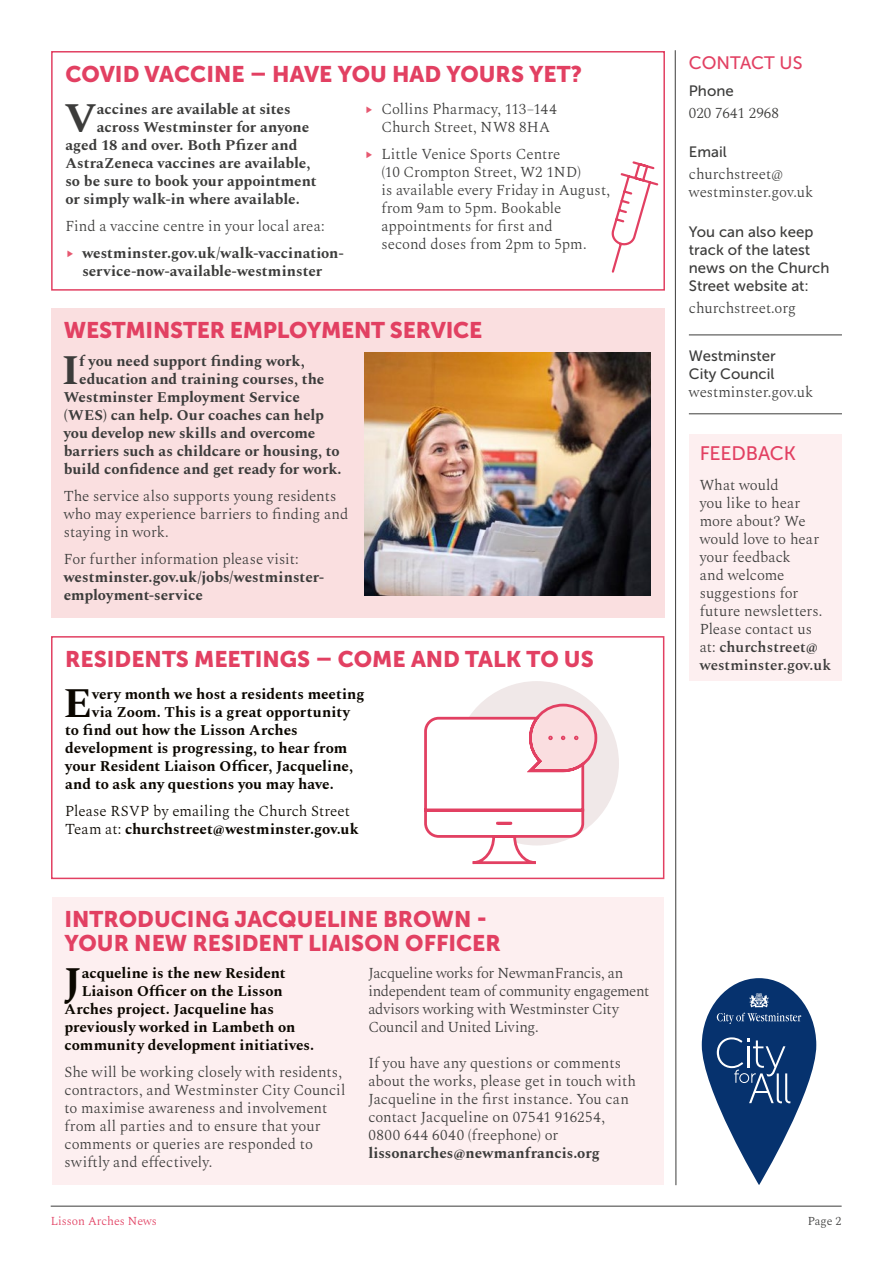
<style>
.page{position:relative;width:893px;height:1263px;background:#fff}
.page>*{position:absolute;margin:0;border:0;box-sizing:border-box;transform-origin:0 0}
.t1{font:700 42.3px "Spectral";color:#3c3c3b}
.t2{font:700 42.3px "Spectral";color:#0b0700}
.t3{font:22.5px/24px "Museo Sans 900";color:#e24062}
.t4{font:19.5px "Museo Sans 500";letter-spacing:-.01em;color:#e24062}
.t5{font:18px "Museo Sans 500";color:#e24062}
.t6{font:300 15px/18px "Spectral";color:#3c3c3b}
.t7{font:700 15px/18px "Spectral";color:#3c3c3b}
.t8{font:700 15px "Spectral";color:#0b0700}
.t9{font:300 15px/18px "Spectral";letter-spacing:-.025em;color:#3c3c3b}
.t10{font:15px/18px "Museo Sans 500";color:#3c3c3b}
.t11{font:300 15px/18px "Spectral";letter-spacing:.005em;color:#0b0700}
.t12{font:300 12px "Spectral";color:#e24062}
.t13{font:300 12px "Spectral";color:#3c3c3b}
.s1{color:#e65870}
.s2{font-weight:300}
.s3{font-weight:300;color:#e65870}
.s4{font-weight:700}
.s5{font-weight:600}
</style>
<div class="page">
<hr style="left:51px;top:1206px;width:791px;height:1px;background:#3c3c3b">
<svg style="left:702px;top:978px;width:114px;height:207px"></svg>
<svg style="left:675px;top:50px;width:1px;height:1135px"></svg>
<hr style="left:689px;top:335px;width:153px;height:1px;background:#3c3c3b">
<hr style="left:689px;top:414px;width:153px;height:1px;background:#3c3c3b">
<div style="left:51px;top:309px;width:613px;height:309px;background:#fadfe0"></div>
<div style="left:689px;top:434px;width:153px;height:247px;background:#fdeff0"></div>
<img style="left:364px;top:353px;width:287px;height:243px">
<div style="left:52px;top:897px;width:612px;height:288px;background:#fdeff0"></div>
<div style="left:51px;top:51px;width:614px;height:240px;border:2px solid #e24062"></div>
<svg style="left:611px;top:161px;width:48px;height:112px"></svg>
<div style="left:51px;top:636px;width:613px;height:243px;border:2px solid #e24062"></div>
<div style="left:455px;top:681px;width:164px;height:164px;background:#f0e8e8;border-radius:50%"></div>
<svg style="left:424px;top:702px;width:175px;height:163px"></svg>
<h2 class="t3" style="left:65px;top:62px;width:518px">COVID VACCINE – HAVE YOU HAD YOURS YET?</h2>
<h1 class="t1" style="left:65px;top:87px;width:34px">V</h1>
<p class="t7" style="left:97px;top:99px;width:195px">accines are available at sites</p>
<p class="t6" style="left:381px;top:99px;width:177px;text-indent:-17px"><span class="s1">֬</span> Collins Pharmacy, 113–144<br>Church Street, NW8 8HA</p>
<p class="t6" style="left:381px;top:144px;width:230px;text-indent:-17px"><span class="s1">֬</span> Little Venice Sports Centre<br>(10 Crompton Street, W2 1ND)<br>is available every Friday in August, from 9am to 5pm. Bookable appointments for first and<br>second doses from 2pm to 5pm.</p>
<p class="t7" style="left:97px;top:117px;width:214px">across Westminster for anyone</p>
<p class="t7" style="left:65px;top:135px;width:234px">aged 18 and over. Both Pfizer and</p>
<p class="t7" style="left:65px;top:153px;width:247px">AstraZeneca vaccines are available,</p>
<p class="t7" style="left:65px;top:171px;width:253px">so be sure to book your appointment</p>
<p class="t7" style="left:65px;top:189px;width:236px">or simply walk-in where available.</p>
<p class="t7" style="left:65px;top:211px;width:280px;line-height:27px"><span class="s2">Find a vaccine centre in your local area:<br></span><span class="s3">֬</span> westminster.gov.uk/walk-vaccination-</p>
<p class="t7" style="left:82px;top:261px;width:241px">service-now-available-westminster</p>
<h2 class="t3" style="left:64px;top:318px;width:420px">WESTMINSTER EMPLOYMENT SERVICE</h2>
<h1 class="t1" style="left:62px;top:339px;width:19px">I</h1>
<p class="t7" style="left:79px;top:351px;width:227px">f you need support finding work,</p>
<p class="t7" style="left:79px;top:369px;width:246px">education and training courses, the</p>
<p class="t7" style="left:64px;top:387px;width:238px">Westminster Employment Service</p>
<p class="t7" style="left:64px;top:405px;width:262px">(WES) can help. Our coaches can help</p>
<p class="t7" style="left:64px;top:423px;width:253px">you develop new skills and overcome</p>
<p class="t7" style="left:64px;top:441px;width:277px">barriers such as childcare or housing, to</p>
<p class="t7" style="left:64px;top:459px;width:279px">build confidence and get ready for work.</p>
<p class="t6" style="left:64px;top:486px;width:286px">The service also supports young residents who may experience barriers to finding and staying in work.</p>
<p class="t6" style="left:64px;top:549px;width:237px">For further information please visit:</p>
<p class="t7" style="left:64px;top:567px;width:262px">westminster.gov.uk/jobs/westminster&shy;employment-service</p>
<h2 class="t3" style="left:65px;top:647px;width:530px">RESIDENTS MEETINGS – COME AND TALK TO US</h2>
<h1 class="t2" style="left:63px;top:672px;width:30px">E</h1>
<p class="t8" style="left:92px;top:683px;width:274px">very month we host a residents meeting</p>
<p class="t8" style="left:92px;top:701px;width:259px">via Zoom. This is a great opportunity</p>
<p class="t8" style="left:65px;top:719px;width:234px">to find out how the Lisson Arches</p>
<p class="t8" style="left:65px;top:737px;width:283px">development is progressing, to hear from</p>
<p class="t8" style="left:65px;top:755px;width:289px">your Resident Liaison Officer, Jacqueline,</p>
<p class="t8" style="left:65px;top:773px;width:270px">and to ask any questions you may have.</p>
<p class="t11" style="left:65px;top:801px;width:295px">Please RSVP by emailing the Church Street<br>Team at: <span class="s4">churchstreet@westminster.gov.uk</span></p>
<h2 class="t3" style="left:65px;top:907px;width:438px">INTRODUCING JACQUELINE BROWN -<br>YOUR NEW RESIDENT LIAISON OFFICER</h2>
<h1 class="t2" style="left:63px;top:951px;width:20px">J</h1>
<p class="t8" style="left:82px;top:962px;width:205px">acqueline is the new Resident</p>
<p class="t9" style="left:368px;top:963px;width:282px">Jacqueline works for NewmanFrancis, an independent team of community engagement advisors working with Westminster City Council and United Living.</p>
<p class="t6" style="left:368px;top:1053px;width:269px">If you have any questions or comments about the works, please get in touch with Jacqueline in the first instance. You can contact Jacqueline on 07541 916254, 0800 644 6040 (freephone) or</p>
<p class="t7" style="left:368px;top:1143px;width:233px">lissonarches@newmanfrancis.org</p>
<p class="t8" style="left:82px;top:980px;width:202px">Liaison Officer on the Lisson</p>
<p class="t8" style="left:65px;top:998px;width:211px">Arches project. Jacqueline has</p>
<p class="t8" style="left:65px;top:1016px;width:232px">previously worked in Lambeth on</p>
<p class="t8" style="left:65px;top:1034px;width:251px">community development initiatives.</p>
<p class="t6" style="left:65px;top:1062px;width:282px">She will be working closely with residents, contractors, and Westminster City Council to maximise awareness and involvement from all parties and to ensure that your comments or queries are responded to swiftly and effectively.</p>
<p class="t5" style="left:689px;top:53px;width:115px">CONTACT US</p>
<p class="t10" style="left:689px;top:81px;width:46px">Phone</p>
<p class="t6" style="left:689px;top:103px;width:91px">020 7641 2968</p>
<p class="t10" style="left:689px;top:143px;width:39px">Email</p>
<p class="t6" style="left:689px;top:164px;width:126px">churchstreet@ westminster.gov.uk</p>
<p class="t10" style="left:689px;top:222px;width:142px">You can also keep track of the latest news on the Church<br>Street website at:</p>
<p class="t6" style="left:689px;top:298px;width:109px">churchstreet.org</p>
<p class="t10" style="left:689px;top:346px;width:88px">Westminster<br>City Council</p>
<p class="t6" style="left:689px;top:382px;width:126px">westminster.gov.uk</p>
<h3 class="t4" style="left:700px;top:442px;width:98px">FEEDBACK</h3>
<p class="t6" style="left:700px;top:475px;width:133px">What would<br>you like to hear more about? We would love to hear your feedback<br>and welcome suggestions for future newsletters.<br>Please contact us at: <span class="s5">churchstreet@ westminster.gov.uk</span></p>
<p class="t12" style="left:51px;top:1212px;width:108px">Lisson Arches News</p>
<p class="t13" style="left:808px;top:1212px;width:35px">Page 2</p>
</div>
